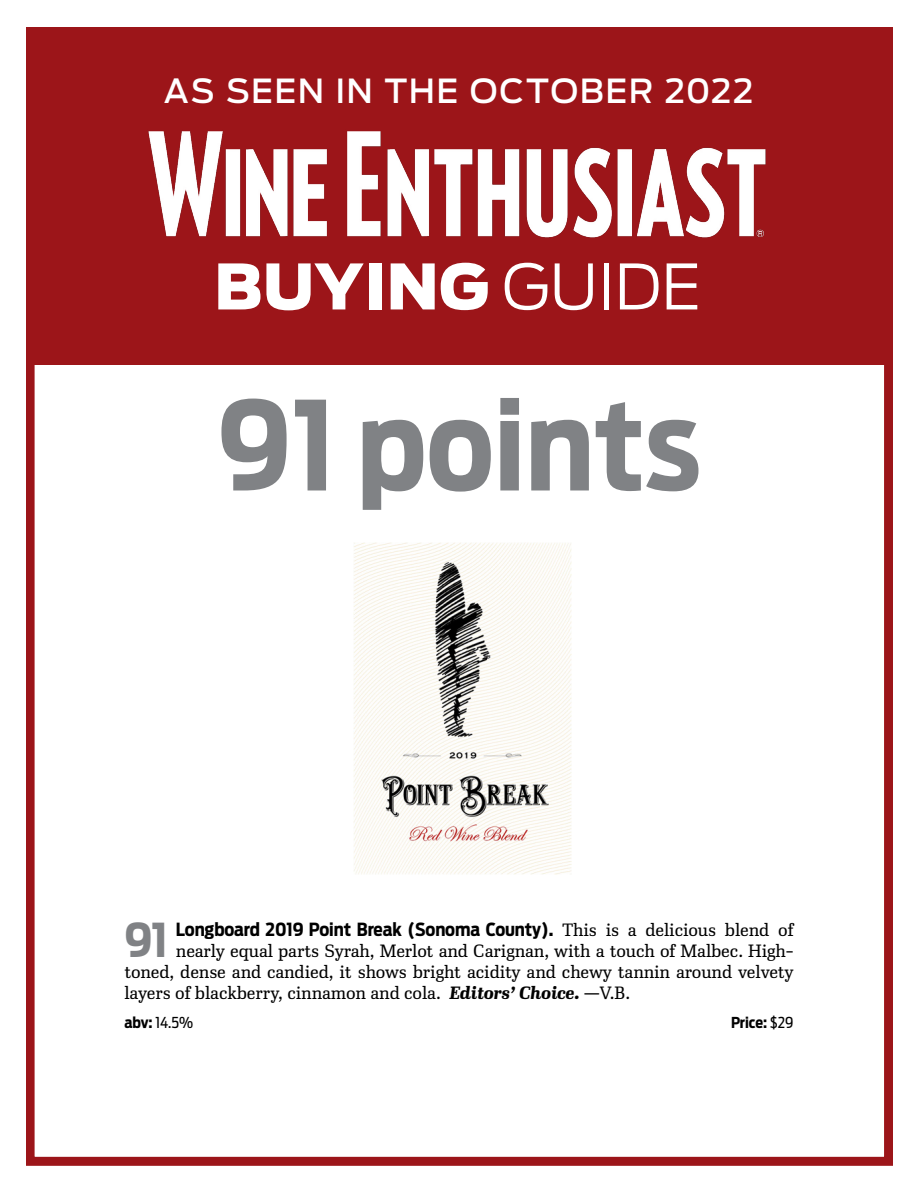
<style>
.page{position:relative;width:918px;height:1188px;background:#fff}
.page>*{position:absolute;margin:0;border:0;box-sizing:border-box;transform-origin:0 0}
.t1{font:700 122.55px "Antenna Cond";color:#808285}
.t2{font:900 62.1px "Antenna";color:#fff}
.t3{font:700 46.35px "Antenna Cond";color:#808285}
.t4{font:500 33px "Antenna";letter-spacing:.045em;color:#fff}
.t5{font:300 18px/21px "Ibis Text";letter-spacing:-.01em;color:#000;text-align:justify}
.t6{font:700 18px "Antenna Cond";letter-spacing:-.01em;color:#000}
.t7{font:15px "Antenna Cond";color:#000}
.t8{font:700 15px "Antenna Cond";letter-spacing:-.01em;color:#000}
.s1{font-weight:300}
.s2{font-family:"Ibis Text";font-weight:300}
.s3{font-weight:700;font-style:italic}
.s4{font-weight:700}
.s5{font-weight:400}
</style>
<div class="page">
<div style="left:26px;top:27px;width:867px;height:337px;background:#9c1519"></div>
<div style="left:26px;top:229px;width:867px;height:937px;border:9px solid #9c1519"></div>
<img style="left:141px;top:131px;width:633px;height:108px">
<img style="left:353px;top:542px;width:218px;height:333px">
<h3 class="t4" style="left:164px;top:68px;width:591px">AS SEEN IN THE OCTOBER 2022</h3>
<h2 class="t2" style="left:214px;top:242px;width:488px">BUYING <span class="s1">GUIDE</span></h2>
<h1 class="t1" style="left:217px;top:363px;width:485px">91 points</h1>
<h3 class="t3" style="left:124px;top:909px;width:45px">91</h3>
<p class="t6" style="left:176px;top:917px;width:619px">Longboard 2019 Point Break (Sonoma County). <span class="s2">This is a delicious blend of</span></p>
<p class="t5" style="left:124px;top:940px;width:671px;text-indent:52px">nearly equal parts Syrah, Merlot and Carignan, with a touch of Malbec. High&shy;toned, dense and candied, it shows bright acidity and chewy tannin around velvety layers of blackberry, cinnamon and cola. <span class="s3">Editors’ Choice.</span> —V.B.</p>
<p class="t7" style="left:124px;top:1012px;width:70px"><span class="s4">abv:</span> 14.5%</p>
<p class="t8" style="left:731px;top:1012px;width:64px">Price: <span class="s5">$29</span></p>
</div>
